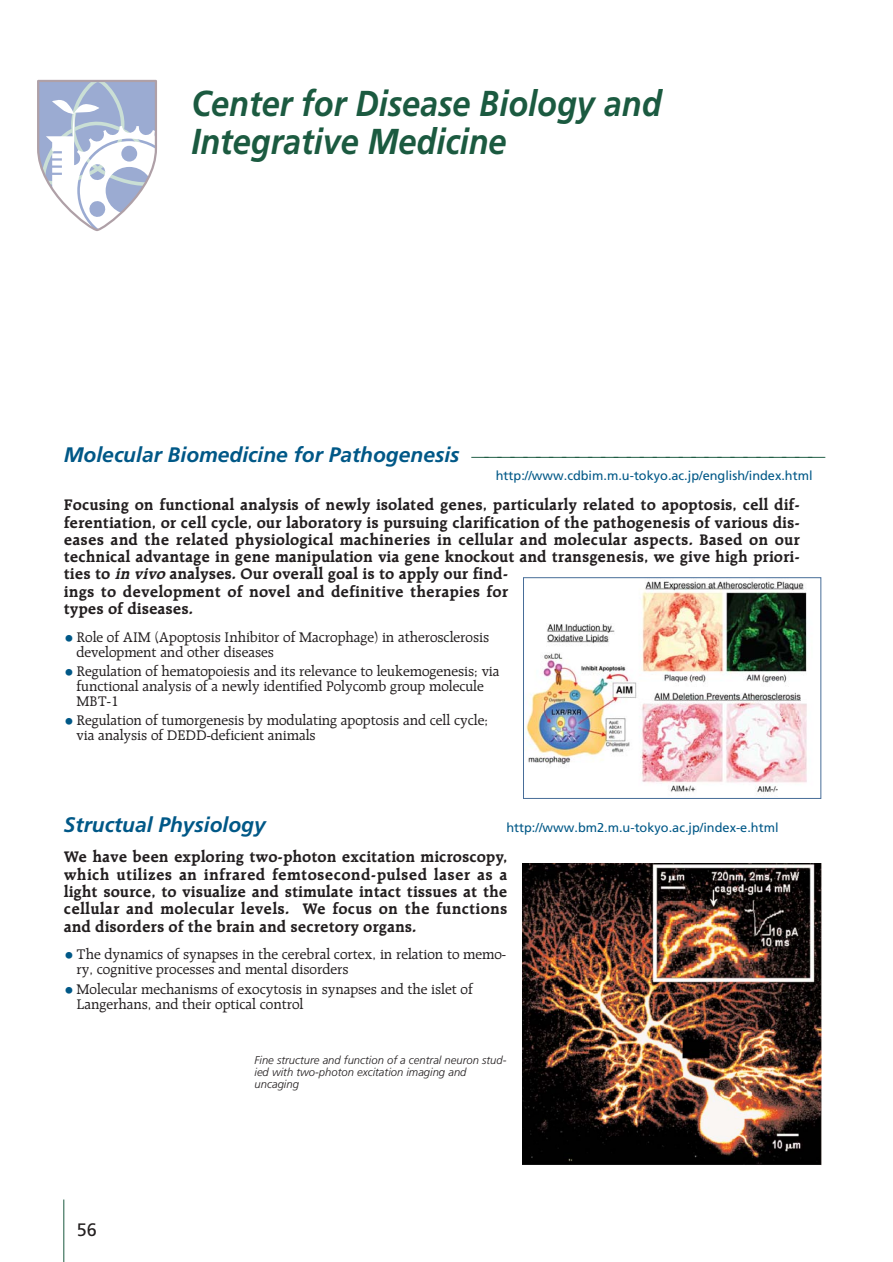
<style>
.page{position:relative;width:893px;height:1262px;background:#fff}
.page>*{position:absolute;margin:0;border:0;box-sizing:border-box;transform-origin:0 0}
.t1{font:italic 700 36px/37.5px "Frutiger";color:#1b5a40;scale:.9 1}
.t2{font:italic 700 21px "Frutiger";color:#005887}
.t3{font:18px "Frutiger";color:#231f20}
.t4{font:700 16.5px/17.2px "Raleigh";color:#231f20}
.t5{font:15px/15px "Raleigh";color:#231f20}
.t6{font:12.75px "Frutiger";color:#005887}
.t7{font:italic 300 11.25px/12px "Frutiger";color:#231f20}
.s1{font-weight:300;font-style:normal;font-size:17.25px;color:#1b5a40}
.s2{font-style:italic}
.s3{font-size:21px;color:#005887}
</style>
<div class="page">
<hr style="left:63px;top:1199px;width:1px;height:62px;background:#1b5a40">
<svg style="left:37px;top:80px;width:120px;height:151px"></svg>
<img style="left:526px;top:580px;width:281px;height:214px">
<div style="left:523px;top:577px;width:298px;height:221px;border:1px solid #476d98"></div>
<img style="left:522px;top:863px;width:299px;height:302px">
<h1 class="t1" style="left:191px;top:88px;width:524px">Center for Disease Biology and<br>Integrative Medicine</h1>
<p class="t2" style="left:64px;top:446px;width:763px">Molecular Biomedicine for Pathogenesis <span class="s1">———————————————————————————</span></p>
<p class="t6" style="left:496px;top:471px;width:318px">http://www.cdbim.m.u-tokyo.ac.jp/english/index.html</p>
<p class="t4" style="left:64px;top:497px;width:737px">Focusing on functional analysis of newly isolated genes, particularly related to apoptosis, cell dif&shy;ferentiation, or cell cycle, our laboratory is pursuing clarification of the pathogenesis of various dis&shy;eases and the related physiological machineries in cellular and molecular aspects. Based on our technical advantage in gene manipulation via gene knockout and transgenesis, we give high priori&shy;ties to <span class="s2">in vivo</span>analyses. Our overall goal is to apply our find-<br>ings to development of novel and definitive therapies for<br>types of diseases.</p>
<p class="t5" style="left:77px;top:630px;width:414px;text-indent:-13px"><span class="s3">•</span> Role of AIM (Apoptosis Inhibitor of Macrophage) in atherosclerosis development and other diseases</p>
<p class="t5" style="left:77px;top:664px;width:424px;text-indent:-13px"><span class="s3">•</span> Regulation of hematopoiesis and its relevance to leukemogenesis; via functional analysis of a newly identified Polycomb group molecule<br>MBT-1</p>
<p class="t5" style="left:77px;top:714px;width:413px;text-indent:-13px"><span class="s3">•</span> Regulation of tumorgenesis by modulating apoptosis and cell cycle; via analysis of DEDD-deficient animals</p>
<p class="t2" style="left:64px;top:816px;width:203px">Structual Physiology</p>
<p class="t6" style="left:506px;top:823px;width:273px">http://www.bm2.m.u-tokyo.ac.jp/index-e.html</p>
<p class="t4" style="left:64px;top:849px;width:445px;text-align:justify">We have been exploring two-photon excitation microscopy, which utilizes an infrared femtosecond-pulsed laser as a light source, to visualize and stimulate intact tissues at the cellular and molecular levels. We focus on the functions and disorders of the brain and secretory organs.</p>
<p class="t5" style="left:77px;top:947px;width:431px;text-indent:-13px"><span class="s3">•</span>The dynamics of synapses in the cerebral cortex, in relation to memo&shy;ry, cognitive processes and mental disorders</p>
<p class="t5" style="left:77px;top:982px;width:398px;text-indent:-13px"><span class="s3">•</span> Molecular mechanisms of exocytosis in synapses and the islet of<br>Langerhans, and their optical control</p>
<p class="t3" style="left:77px;top:1222px;width:22px">56</p>
<p class="t7" style="left:254px;top:1054px;width:253px">Fine structure and function of a central neuron stud&shy;ied with two-photon excitation imaging and uncaging</p>
</div>
